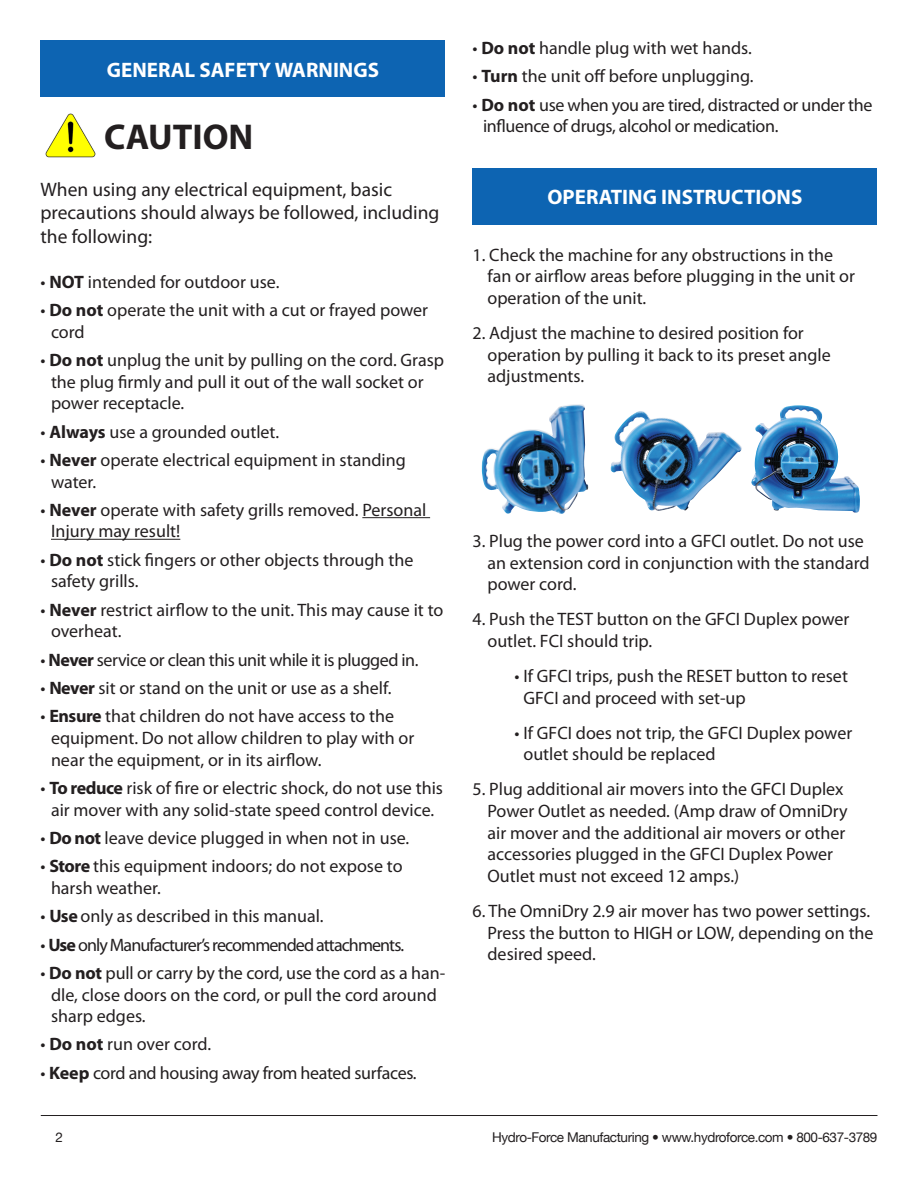
<style>
.page{position:relative;width:918px;height:1188px;background:#fff}
.page>*{position:absolute;margin:0;border:0;box-sizing:border-box;transform-origin:0 0}
.t1{font:700 36px "Myriad Pro";color:#231f20}
.t2{font:700 21px "Myriad Pro";color:#fff}
.t3{font:19.5px/23.4px "Myriad Pro";color:#231f20}
.t4{font:18px/21.6px "Myriad Pro";color:#231f20}
.t5{font:18px/21.6px "Myriad Pro";letter-spacing:-.02em;color:#231f20}
.t6{font:18px "Myriad Pro";letter-spacing:-.025em;color:#231f20}
.t7{font:18px "Myriad Pro";letter-spacing:-.05em;color:#231f20}
.t8{font:13.5px "Helvetica Neue LT";letter-spacing:-.03em;color:#231f20}
.s1{font-weight:700}
</style>
<div class="page">
<hr style="left:362px;top:517px;width:68px;height:1px;background:#231f20">
<hr style="left:51px;top:539px;width:129px;height:1px;background:#231f20">
<div style="left:40px;top:40px;width:406px;height:57px;background:#0d64b2"></div>
<div style="left:472px;top:168px;width:406px;height:57px;background:#0d64b2"></div>
<img style="left:45px;top:113px;width:51px;height:45px">
<img style="left:751px;top:405px;width:109px;height:108px">
<img style="left:611px;top:411px;width:131px;height:100px">
<img style="left:482px;top:404px;width:106px;height:110px">
<hr style="left:41px;top:1115px;width:836px;height:1px;background:#231f20">
<p class="t2" style="left:107px;top:56px;width:274px">GENERAL SAFETY WARNINGS</p>
<p class="t1" style="left:104px;top:114px;width:151px">CAUTION</p>
<p class="t3" style="left:40px;top:177px;width:401px">When using any electrical equipment, basic precautions should always be followed, including the following:</p>
<p class="t4" style="left:40px;top:271px;width:240px">• <span class="s1">NOT</span> intended for outdoor use.</p>
<p class="t4" style="left:51px;top:299px;width:379px;text-indent:-10px">• <span class="s1">Do not</span> operate the unit with a cut or frayed power cord</p>
<p class="t4" style="left:51px;top:349px;width:395px;text-indent:-10px">• <span class="s1">Do not</span> unplug the unit by pulling on the cord. Grasp the plug firmly and pull it out of the wall socket or power receptacle.</p>
<p class="t4" style="left:40px;top:420px;width:240px">• <span class="s1">Always</span> use a grounded outlet.</p>
<p class="t4" style="left:51px;top:449px;width:356px;text-indent:-10px">• <span class="s1">Never</span> operate electrical equipment in standing water.</p>
<p class="t4" style="left:51px;top:499px;width:377px;text-indent:-10px">• <span class="s1">Never</span> operate with safety grills removed. Personal<br>Injury may result!</p>
<p class="t4" style="left:51px;top:549px;width:364px;text-indent:-10px">• <span class="s1">Do not</span> stick fingers or other objects through the safety grills.</p>
<p class="t4" style="left:51px;top:599px;width:394px;text-indent:-10px">• <span class="s1">Never</span> restrict airflow to the unit. This may cause it to overheat.</p>
<p class="t6" style="left:40px;top:649px;width:380px">• <span class="s1">Never</span> service or clean this unit while it is plugged in.</p>
<p class="t4" style="left:40px;top:677px;width:352px">• <span class="s1">Never</span> sit or stand on the unit or use as a shelf.</p>
<p class="t4" style="left:51px;top:705px;width:365px;text-indent:-10px">• <span class="s1">Ensure</span> that children do not have access to the equipment. Do not allow children to play with or near the equipment, or in its airflow.</p>
<p class="t4" style="left:40px;top:777px;width:404px;text-align:center">• <span class="s1">To reduce</span> risk of fire or electric shock, do not use this air mover with any solid-state speed control device.</p>
<p class="t4" style="left:40px;top:827px;width:370px">• <span class="s1">Do not</span> leave device plugged in when not in use.</p>
<p class="t4" style="left:51px;top:855px;width:353px;text-indent:-10px">• <span class="s1">Store</span> this equipment indoors; do not expose to harsh weather.</p>
<p class="t4" style="left:40px;top:905px;width:285px">• <span class="s1">Use</span> only as described in this manual.</p>
<p class="t7" style="left:40px;top:933px;width:365px">• <span class="s1">Use</span> only Manufacturer’s recommended attachments.</p>
<p class="t4" style="left:51px;top:962px;width:396px;text-indent:-10px">• <span class="s1">Do not</span> pull or carry by the cord, use the cord as a han&shy;dle, close doors on the cord, or pull the cord around sharp edges.</p>
<p class="t4" style="left:40px;top:1033px;width:172px">• <span class="s1">Do not</span> run over cord.</p>
<p class="t5" style="left:40px;top:1062px;width:378px">• <span class="s1">Keep</span> cord and housing away from heated surfaces.</p>
<p class="t4" style="left:472px;top:37px;width:281px">• <span class="s1">Do not</span> handle plug with wet hands.</p>
<p class="t4" style="left:472px;top:65px;width:283px">• <span class="s1">Turn</span> the unit off before unplugging.</p>
<p class="t5" style="left:483px;top:94px;width:391px;text-indent:-10px">• <span class="s1">Do not</span> use when you are tired, distracted or under the influence of drugs, alcohol or medication.</p>
<p class="t2" style="left:548px;top:183px;width:256px">OPERATING INSTRUCTIONS</p>
<p class="t4" style="left:488px;top:244px;width:369px;text-indent:-15px">1. Check the machine for any obstructions in the fan or airflow areas before plugging in the unit or operation of the unit.</p>
<p class="t4" style="left:488px;top:322px;width:345px;text-indent:-15px">2. Adjust the machine to desired position for operation by pulling it back to its preset angle adjustments.</p>
<p class="t4" style="left:488px;top:530px;width:384px;text-indent:-15px">3. Plug the power cord into a GFCI outlet. Do not use an extension cord in conjunction with the standard power cord.</p>
<p class="t4" style="left:488px;top:608px;width:364px;text-indent:-15px">4. Push the TEST button on the GFCI Duplex power outlet. FCI should trip.</p>
<p class="t4" style="left:524px;top:665px;width:326px;text-indent:-9px">• If GFCI trips, push the RESET button to reset<br>GFCI and proceed with set-up</p>
<p class="t4" style="left:524px;top:722px;width:330px;text-indent:-9px">• If GFCI does not trip, the GFCI Duplex power outlet should be replaced</p>
<p class="t4" style="left:488px;top:778px;width:362px;text-indent:-15px">5. Plug additional air movers into the GFCI Duplex Power Outlet as needed. (Amp draw of OmniDry air mover and the additional air movers or other accessories plugged in the GFCI Duplex Power Outlet must not exceed 12 amps.)</p>
<p class="t4" style="left:488px;top:900px;width:388px;text-indent:-15px">6. The OmniDry 2.9 air mover has two power settings.<br>Press the button to HIGH or LOW, depending on the desired speed.</p>
<p class="t8" style="left:56px;top:1129px;width:9px">2</p>
<p class="t8" style="left:492px;top:1129px;width:387px">Hydro-Force Manufacturing • www.hydroforce.com • 800-637-3789</p>
</div>
